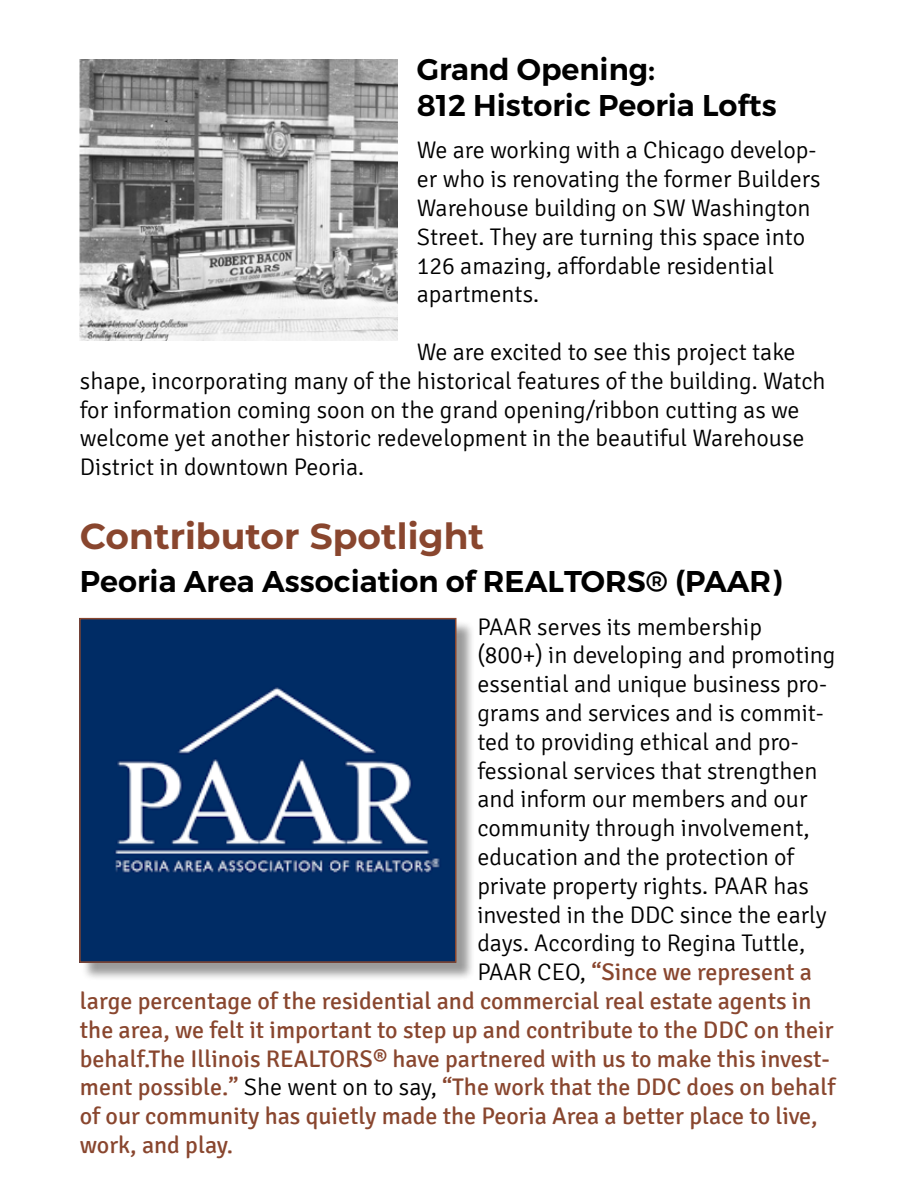
<style>
.page{position:relative;width:918px;height:1188px;background:#fff}
.page>*{position:absolute;margin:0;border:0;box-sizing:border-box;transform-origin:0 0}
.t1{font:700 36px "Montserrat";color:#89462e}
.t2{font:600 30px/36px "Montserrat";color:#000}
.t3{font:300 24px/28.8px "Signika";color:#000}
.t4{font:24px "Signika";color:#89462e}
.s1{font-weight:300;color:#000}
</style>
<div class="page">
<img style="left:80px;top:60px;width:317px;height:280px">
<div style="left:81px;top:620px;width:394px;height:361px;background:#000;opacity:.4"></div>
<img style="left:82px;top:621px;width:372px;height:339px">
<div style="left:79px;top:618px;width:378px;height:345px;border:2px solid #89462e"></div>
<p class="t2" style="left:417px;top:52px;width:361px">Grand Opening:<br>812 Historic Peoria Lofts</p>
<p class="t3" style="left:417px;top:136px;width:405px">We are working with a Chicago develop&shy;er who is renovating the former Builders Warehouse building on SW Washington Street. They are turning this space into 126 amazing, affordable residential apartments.</p>
<p class="t3" style="left:80px;top:338px;width:747px;text-indent:337px">We are excited to see this project take shape, incorporating many of the historical features of the building. Watch for information coming soon on the grand opening/ribbon cutting as we welcome yet another historic redevelopment in the beautiful Warehouse District in downtown Peoria.</p>
<h1 class="t1" style="left:80px;top:510px;width:406px">Contributor Spotlight</h1>
<p class="t2" style="left:80px;top:564px;width:704px">Peoria Area Association of REALTORS® (PAAR)</p>
<p class="t3" style="left:477px;top:613px;width:286px">PAAR serves its membership</p>
<p class="t3" style="left:477px;top:641px;width:360px">(800+) in developing and promoting</p>
<p class="t3" style="left:477px;top:670px;width:351px">essential and unique business pro-</p>
<p class="t3" style="left:477px;top:699px;width:348px">grams and services and is commit-</p>
<p class="t3" style="left:477px;top:728px;width:323px">ted to providing ethical and pro-</p>
<p class="t3" style="left:477px;top:757px;width:342px">fessional services that strengthen</p>
<p class="t3" style="left:477px;top:785px;width:332px">and inform our members and our</p>
<p class="t3" style="left:477px;top:814px;width:334px">community through involvement,</p>
<p class="t3" style="left:477px;top:843px;width:318px">education and the protection of</p>
<p class="t3" style="left:477px;top:872px;width:333px">private property rights. PAAR has</p>
<p class="t3" style="left:477px;top:901px;width:351px">invested in the DDC since the early</p>
<p class="t3" style="left:477px;top:929px;width:329px">days. According to Regina Tuttle,</p>
<p class="t4" style="left:477px;top:959px;width:336px"><span class="s1">PAAR CEO,</span> “Since we represent a</p>
<p class="t4" style="left:80px;top:987px;width:733px">large percentage of the residential and commercial real estate agents in</p>
<p class="t4" style="left:80px;top:1016px;width:755px">the area, we felt it important to step up and contribute to the DDC on their</p>
<p class="t4" style="left:80px;top:1045px;width:752px">behalf.The Illinois REALTORS® have partnered with us to make this invest-</p>
<p class="t4" style="left:80px;top:1074px;width:757px">ment possible.” <span class="s1">She went on to say,</span> “The work that the DDC does on behalf</p>
<p class="t4" style="left:80px;top:1103px;width:739px">of our community has quietly made the Peoria Area a better place to live,</p>
<p class="t4" style="left:80px;top:1131px;width:155px">work, and play.</p>
</div>
